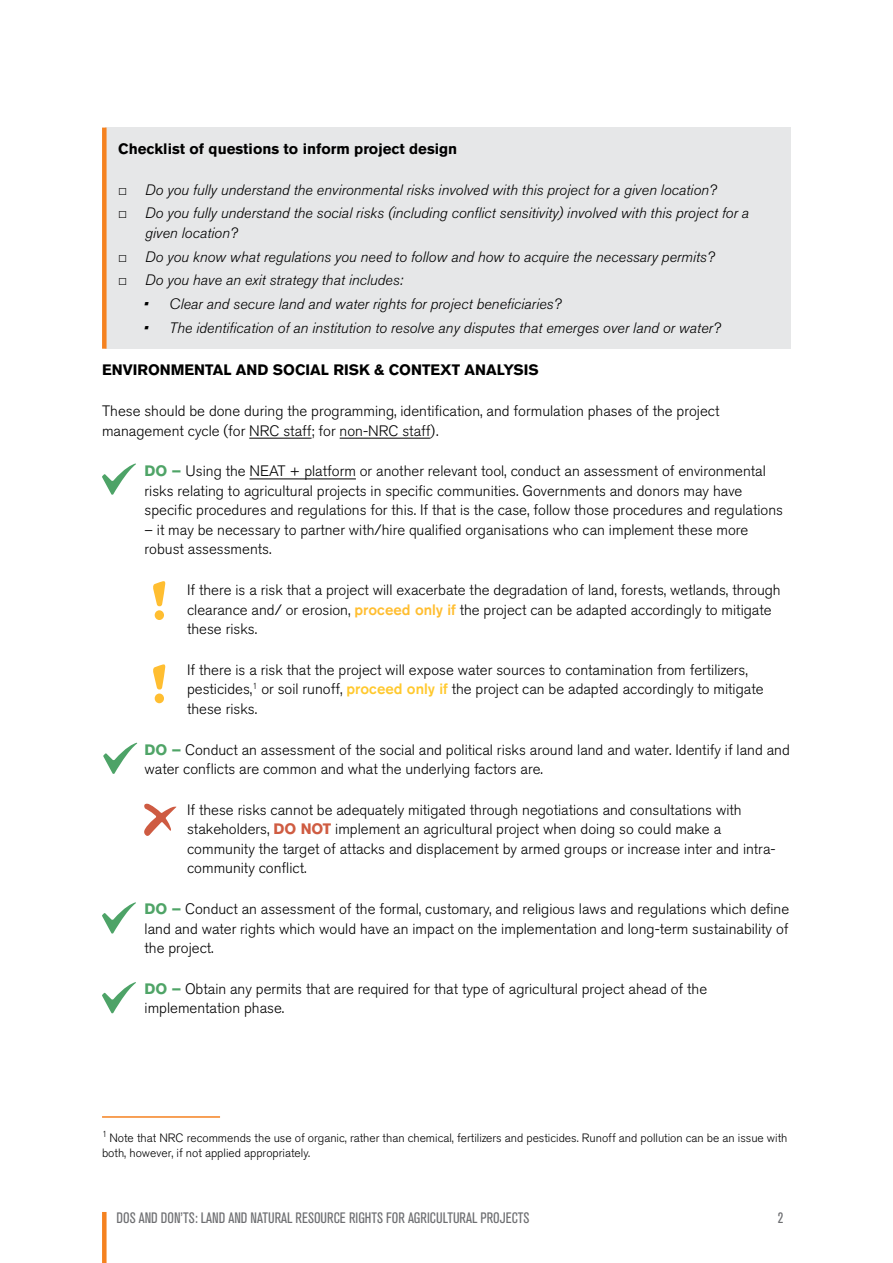
<style>
.page{position:relative;width:893px;height:1263px;background:#fff}
.page>*{position:absolute;margin:0;border:0;box-sizing:border-box;transform-origin:0 0}
.t1{font:300 15px/19.5px "Akzidenz Grotesk BQ";color:#000}
.t2{font:italic 300 15px/19.5px "Akzidenz Grotesk BQ";color:#000}
.t3{font:700 15px "Akzidenz Grotesk BQ";color:#000}
.t4{font:condensed 15px "Akzidenz Grotesk BQ";color:#6d6e71}
.t5{font:300 12px/15px "Akzidenz Grotesk BQ";color:#000}
.s1{font-family:"Arial";font-weight:400}
.s2{font-weight:700;color:#4fa467}
.s3{font-weight:500;color:#ffbe31}
.s4{font-weight:500;color:#ffc92e}
.s5{font-weight:700;color:#cf5c42}
</style>
<div class="page">
<div style="left:102px;top:1212px;width:5px;height:51px;background:#f58220"></div>
<hr style="left:102px;top:1116px;width:118px;height:2px;background:#f58220">
<hr style="left:249px;top:438px;width:63px;height:1px;background:#000">
<hr style="left:340px;top:438px;width:91px;height:1px;background:#000">
<hr style="left:250px;top:478px;width:106px;height:1px;background:#000">
<svg style="left:102px;top:463px;width:34px;height:32px"></svg>
<svg style="left:103px;top:742px;width:34px;height:32px"></svg>
<svg style="left:144px;top:804px;width:33px;height:32px"></svg>
<svg style="left:102px;top:902px;width:34px;height:32px"></svg>
<svg style="left:102px;top:982px;width:34px;height:31px"></svg>
<div style="left:105px;top:128px;width:686px;height:221px;background:#e6e7e8"></div>
<div style="left:102px;top:128px;width:5px;height:221px;background:#f58220"></div>
<div style="left:155px;top:610px;width:9px;height:10px;background:#ffbe31;border-radius:50%"></div>
<svg style="left:153px;top:581px;width:13px;height:25px"></svg>
<div style="left:155px;top:693px;width:9px;height:10px;background:#ffbe31;border-radius:50%"></div>
<svg style="left:153px;top:664px;width:13px;height:26px"></svg>
<p class="t3" style="left:118px;top:140px;width:341px">Checklist of questions to inform project design</p>
<p class="t2" style="left:118px;top:180px;width:600px"><span class="s1">□</span> Do you fully understand the environmental risks involved with this project for a given location?</p>
<p class="t2" style="left:145px;top:204px;width:605px;text-indent:-27px"><span class="s1">□</span> Do you fully understand the social risks (including conflict sensitivity) involved with this project for a given location?</p>
<p class="t2" style="left:118px;top:247px;width:598px"><span class="s1">□</span> Do you know what regulations you need to follow and how to acquire the necessary permits?</p>
<p class="t2" style="left:118px;top:271px;width:287px"><span class="s1">□</span> Do you have an exit strategy that includes:</p>
<p class="t2" style="left:144px;top:294px;width:419px">• Clear and secure land and water rights for project beneficiaries?</p>
<p class="t2" style="left:144px;top:318px;width:578px">• The identification of an institution to resolve any disputes that emerges over land or water?</p>
<p class="t3" style="left:102px;top:361px;width:438px">ENVIRONMENTAL AND SOCIAL RISK &amp; CONTEXT ANALYSIS</p>
<p class="t1" style="left:102px;top:401px;width:619px">These should be done during the programming, identification, and formulation phases of the project management cycle (for NRC staff; for non-NRC staff).</p>
<p class="t1" style="left:145px;top:462px;width:640px"><span class="s2">DO –</span> Using the NEAT + platform or another relevant tool, conduct an assessment of environmental risks relating to agricultural projects in specific communities. Governments and donors may have specific procedures and regulations for this. If that is the case, follow those procedures and regulations</p>
<p class="t1" style="left:145px;top:520px;width:605px">– it may be necessary to partner with/hire qualified organisations who can implement these more robust assessments.</p>
<p class="t1" style="left:187px;top:580px;width:595px">If there is a risk that a project will exacerbate the degradation of land, forests, wetlands, through clearance and/ or erosion, <span class="s3">proceed only if</span> the project can be adapted accordingly to mitigate these risks.</p>
<p class="t1" style="left:187px;top:660px;width:578px">If there is a risk that the project will expose water sources to contamination from fertilizers, pesticides,<sup>1</sup> or soil runoff, <span class="s4">proceed only if</span> the project can be adapted accordingly to mitigate these risks.</p>
<p class="t1" style="left:145px;top:740px;width:647px"><span class="s2">DO –</span> Conduct an assessment of the social and political risks around land and water. Identify if land and water conflicts are common and what the underlying factors are.</p>
<p class="t1" style="left:187px;top:800px;width:590px">If these risks cannot be adequately mitigated through negotiations and consultations with stakeholders, <span class="s5">DO NOT</span> implement an agricultural project when doing so could make a community the target of attacks and displacement by armed groups or increase inter and intra&shy;community conflict.</p>
<p class="t1" style="left:145px;top:899px;width:646px;text-align:justify"><span class="s2">DO –</span> Conduct an assessment of the formal, customary, and religious laws and regulations which define land and water rights which would have an impact on the implementation and long-term sustainability of the project.</p>
<p class="t1" style="left:145px;top:979px;width:564px"><span class="s2">DO –</span> Obtain any permits that are required for that type of agricultural project ahead of the implementation phase.</p>
<p class="t5" style="left:102px;top:1130px;width:687px"><sup>1</sup> Note that NRC recommends the use of organic, rather than chemical, fertilizers and pesticides. Runoff and pollution can be an issue with both, however, if not applied appropriately.</p>
<p class="t4" style="left:117px;top:1209px;width:414px">DOS AND DON’TS: LAND AND NATURAL RESOURCE RIGHTS FOR AGRICULTURAL PROJECTS</p>
<p class="t4" style="left:778px;top:1209px;width:7px">2</p>
</div>
